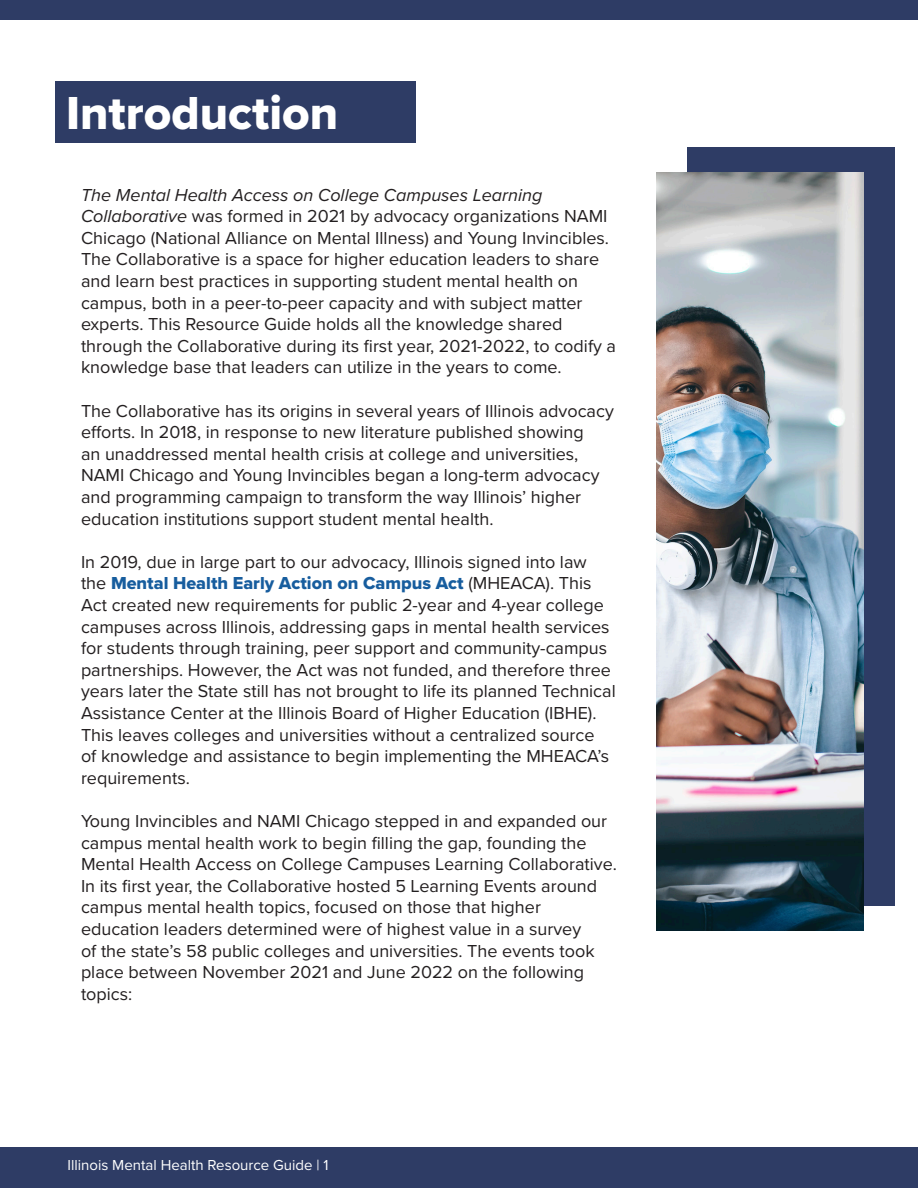
<style>
.page{position:relative;width:918px;height:1188px;background:#fff}
.page>*{position:absolute;margin:0;border:0;box-sizing:border-box;transform-origin:0 0}
.t1{font:48px "Proxima Nova Extrabld";color:#fff}
.t2{font:18px/21.6px "Proxima Nova";color:#231f20}
.t3{font:15px "Proxima Nova";color:#fff}
.s1{font-style:italic}
.s2{font-family:"Proxima Nova Extrabld";color:#175d9e}
</style>
<div class="page">
<div style="left:0;top:0;width:918px;height:19px;background:#2e3c65"></div>
<div style="left:0;top:1148px;width:918px;height:40px;background:#2e3c65"></div>
<div style="left:55px;top:81px;width:360px;height:62px;background:#2e3c65"></div>
<div style="left:688px;top:148px;width:207px;height:758px;background:#2e3c65"></div>
<img style="left:657px;top:173px;width:207px;height:758px">
<p class="t1" style="left:66px;top:77px;width:274px">Introduction</p>
<p class="t2" style="left:81px;top:183px;width:537px"><span class="s1">The Mental Health Access on College Campuses Learning Collaborative</span> was formed in 2021 by advocacy organizations NAMI Chicago (National Alliance on Mental Illness) and Young Invincibles.<br>The Collaborative is a space for higher education leaders to share and learn best practices in supporting student mental health on campus, both in a peer-to-peer capacity and with subject matter experts. This Resource Guide holds all the knowledge shared through the Collaborative during its first year, 2021-2022, to codify a knowledge base that leaders can utilize in the years to come.</p>
<p class="t2" style="left:81px;top:399px;width:534px">The Collaborative has its origins in several years of Illinois advocacy efforts. In 2018, in response to new literature published showing<br>an unaddressed mental health crisis at college and universities, NAMI Chicago and Young Invincibles began a long-term advocacy and programming campaign to transform the way Illinois’ higher education institutions support student mental health.</p>
<p class="t2" style="left:81px;top:550px;width:536px">In 2019, due in large part to our advocacy, Illinois signed into law the <span class="s2">Mental Health Early Action on Campus Act</span> (MHEACA). This Act created new requirements for public 2-year and 4-year college campuses across Illinois, addressing gaps in mental health services for students through training, peer support and community-campus partnerships. However, the Act was not funded, and therefore three years later the State still has not brought to life its planned Technical Assistance Center at the Illinois Board of Higher Education (IBHE).<br>This leaves colleges and universities without a centralized source<br>of knowledge and assistance to begin implementing the MHEACA’s requirements.</p>
<p class="t2" style="left:81px;top:809px;width:537px">Young Invincibles and NAMI Chicago stepped in and expanded our campus mental health work to begin filling the gap, founding the Mental Health Access on College Campuses Learning Collaborative.<br>In its first year, the Collaborative hosted 5 Learning Events around campus mental health topics, focused on those that higher education leaders determined were of highest value in a survey<br>of the state’s 58 public colleges and universities. The events took place between November 2021 and June 2022 on the following topics:</p>
<p class="t3" style="left:68px;top:1153px;width:263px">Illinois Mental Health Resource Guide | 1</p>
</div>
